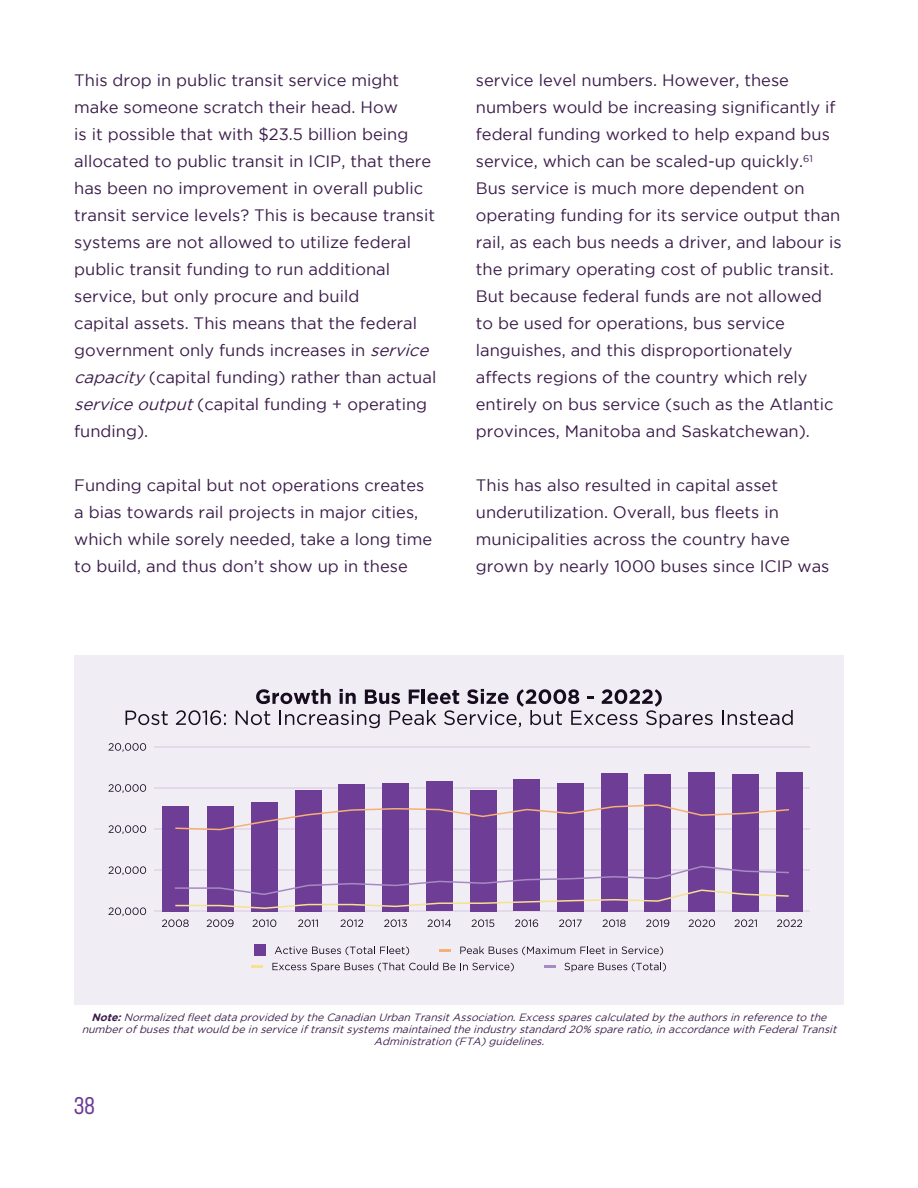
<style>
.page{position:relative;width:918px;height:1188px;background:#fff}
.page>*{position:absolute;margin:0;border:0;box-sizing:border-box;transform-origin:0 0}
.t1{font:22.5px "F37 Judge";color:#6d3c97}
.t2{font:16.5px/27px "Gotham";color:#3b1c4a}
.t3{font:italic 10.5px/12px "Gotham";color:#3b1c4a;text-align:center}
.s1{font-style:italic}
.s2{font-weight:700}
.s3{font-style:inherit}
</style>
<div class="page">
<div style="left:74px;top:655px;width:770px;height:349px;background:#f0edf5"></div>
<svg style="left:126px;top:711px;width:42px;height:14px"></svg>
<svg style="left:176px;top:710px;width:50px;height:15px"></svg>
<svg style="left:236px;top:689px;width:477px;height:39px"></svg>
<svg style="left:722px;top:710px;width:71px;height:15px"></svg>
<hr style="left:154px;top:911px;width:656px;height:1px;background:#e3d9eb">
<svg style="left:109px;top:907px;width:37px;height:9px"></svg>
<hr style="left:154px;top:870px;width:656px;height:1px;background:#e3d9eb">
<svg style="left:109px;top:866px;width:37px;height:9px"></svg>
<hr style="left:154px;top:828px;width:656px;height:2px;background:#e3d9eb">
<svg style="left:109px;top:825px;width:37px;height:9px"></svg>
<hr style="left:154px;top:787px;width:656px;height:2px;background:#e3d9eb">
<svg style="left:109px;top:784px;width:37px;height:9px"></svg>
<hr style="left:154px;top:746px;width:656px;height:2px;background:#e3d9eb">
<svg style="left:109px;top:743px;width:37px;height:9px"></svg>
<svg style="left:275px;top:946px;width:134px;height:9px"></svg>
<div style="left:254px;top:945px;width:12px;height:11px;background:#6e3d96"></div>
<svg style="left:460px;top:946px;width:203px;height:9px"></svg>
<svg style="left:439px;top:949px;width:12px;height:2px"></svg>
<svg style="left:272px;top:963px;width:242px;height:9px"></svg>
<svg style="left:251px;top:965px;width:12px;height:3px"></svg>
<svg style="left:565px;top:963px;width:101px;height:9px"></svg>
<svg style="left:544px;top:965px;width:11px;height:3px"></svg>
<svg style="left:162px;top:919px;width:27px;height:8px"></svg>
<div style="left:162px;top:806px;width:27px;height:105px;background:#6e3d96"></div>
<svg style="left:207px;top:919px;width:27px;height:8px"></svg>
<div style="left:207px;top:806px;width:27px;height:105px;background:#6e3d96"></div>
<svg style="left:253px;top:919px;width:23px;height:8px"></svg>
<div style="left:251px;top:802px;width:27px;height:109px;background:#6e3d96"></div>
<svg style="left:298px;top:919px;width:20px;height:8px"></svg>
<div style="left:295px;top:790px;width:27px;height:121px;background:#6e3d96"></div>
<svg style="left:341px;top:919px;width:22px;height:8px"></svg>
<div style="left:339px;top:784px;width:26px;height:127px;background:#6e3d96"></div>
<svg style="left:384px;top:919px;width:23px;height:8px"></svg>
<div style="left:382px;top:783px;width:27px;height:128px;background:#6e3d96"></div>
<svg style="left:428px;top:919px;width:23px;height:8px"></svg>
<div style="left:426px;top:781px;width:27px;height:130px;background:#6e3d96"></div>
<svg style="left:472px;top:919px;width:22px;height:8px"></svg>
<div style="left:470px;top:790px;width:26px;height:121px;background:#6e3d96"></div>
<svg style="left:515px;top:919px;width:23px;height:8px"></svg>
<div style="left:513px;top:779px;width:27px;height:132px;background:#6e3d96"></div>
<svg style="left:559px;top:919px;width:23px;height:8px"></svg>
<div style="left:557px;top:783px;width:27px;height:128px;background:#6e3d96"></div>
<svg style="left:603px;top:919px;width:23px;height:8px"></svg>
<div style="left:601px;top:773px;width:27px;height:138px;background:#6e3d96"></div>
<svg style="left:646px;top:919px;width:23px;height:8px"></svg>
<div style="left:644px;top:774px;width:27px;height:137px;background:#6e3d96"></div>
<svg style="left:689px;top:919px;width:26px;height:8px"></svg>
<div style="left:688px;top:772px;width:27px;height:139px;background:#6e3d96"></div>
<svg style="left:735px;top:919px;width:22px;height:8px"></svg>
<div style="left:733px;top:774px;width:26px;height:137px;background:#6e3d96"></div>
<svg style="left:777px;top:919px;width:25px;height:8px"></svg>
<div style="left:776px;top:772px;width:27px;height:139px;background:#6e3d96"></div>
<svg style="left:175px;top:866px;width:614px;height:43px"></svg>
<svg style="left:175px;top:804px;width:614px;height:26px"></svg>
<p class="t2" style="left:74px;top:67px;width:364px">This drop in public transit service might make someone scratch their head. How<br>is it possible that with $23.5 billion being allocated to public transit in ICIP, that there has been no improvement in overall public transit service levels? This is because transit systems are not allowed to utilize federal public transit funding to run additional service, but only procure and build<br>capital assets. This means that the federal government only funds increases in <span class="s1">service capacity</span> (capital funding) rather than actual <span class="s1">service output</span>(capital funding + operating funding).</p>
<p class="t2" style="left:74px;top:472px;width:360px">Funding capital but not operations creates a bias towards rail projects in major cities, which while sorely needed, take a long time to build, and thus don’t show up in these</p>
<p class="t2" style="left:476px;top:67px;width:367px">service level numbers. However, these numbers would be increasing significantly if federal funding worked to help expand bus service, which can be scaled-up quickly.<sup>61<br></sup>Bus service is much more dependent on operating funding for its service output than rail, as each bus needs a driver, and labour is the primary operating cost of public transit.<br>But because federal funds are not allowed to be used for operations, bus service languishes, and this disproportionately affects regions of the country which rely entirely on bus service (such as the Atlantic provinces, Manitoba and Saskatchewan).</p>
<p class="t2" style="left:476px;top:472px;width:355px">This has also resulted in capital asset underutilization. Overall, bus fleets in municipalities across the country have grown by nearly 1000 buses since ICIP was</p>
<p class="t3" style="left:82px;top:1011px;width:759px"><span class="s2">Note:</span>Normalized fleetdata provided by the Canadian Urban TransitAssociation.Excesssparescalculated <span class="s3">by the authors</span>in reference to the numberofbusesthatwould be in service iftransitsystemsmaintained the industry standard 20% spare ratio,in accordance with FederalTransit<br>Administration (FTA)guidelines.</p>
<h1 class="t1" style="left:74px;top:1093px;width:22px">38</h1>
</div>
